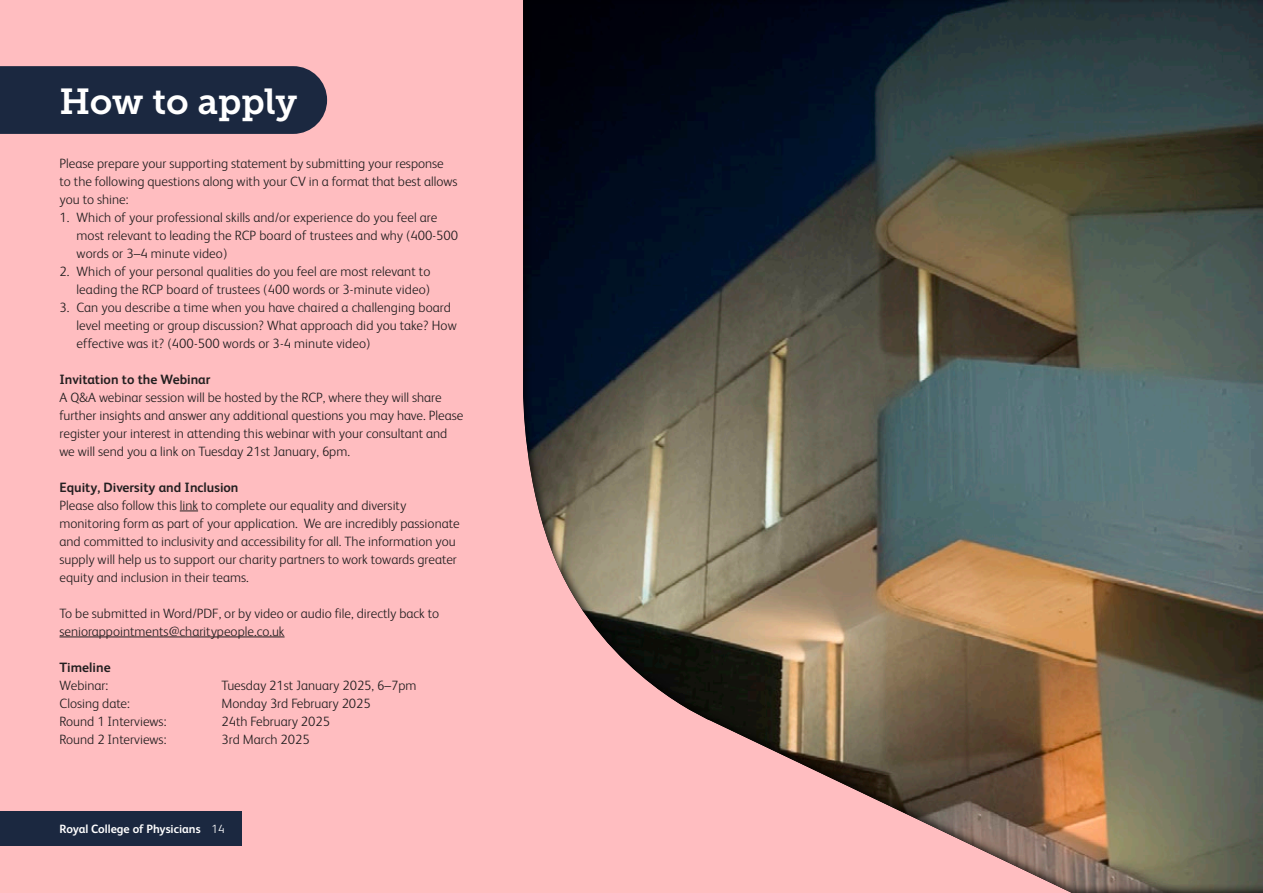
<style>
.page{position:relative;width:1263px;height:893px;background:#ffbdc0}
.page>*{position:absolute;margin:0;border:0;box-sizing:border-box;transform-origin:0 0}
.Headings{font:36px "Museo Slab 700";letter-spacing:-.005em;color:#fff}
.Body_Copy{font:300 13.5px/18px "FS Albert";color:#231f20}
.Body_Copy-2{font:700 13.5px "FS Albert";color:#231f20}
.t1{font:700 12px "FS Albert";color:#fff}
.t2{font:300 12px "FS Albert";color:#fff}
</style>
<div class="page">
<div style="left:0;top:811px;width:242px;height:35px;background:#1b2840"></div>
<div style="left:0;top:66px;width:327px;height:68px;background:#1b2840"></div>
<div style="left:522px;top:0;width:741px;height:893px;background:#231f20;opacity:.75"></div>
<svg style="left:180px;top:511px;width:18px;height:1px"></svg>
<hr style="left:60px;top:637px;width:225px;height:1px;background:#231f20">
<p class="Headings" style="left:60px;top:81px;width:239px">How to apply</p>
<p class="Body_Copy" style="left:60px;top:154px;width:400px">Please prepare your supporting statement by submitting your response to the following questions along with your CV in a format that best allows you to shine:</p>
<p class="Body_Copy" style="left:77px;top:208px;width:383px;text-indent:-17px">1. Which of your professional skills and/or experience do you feel are most relevant to leading the RCP board of trustees and why (400-500 words or 3–4 minute video)</p>
<p class="Body_Copy" style="left:60px;top:262px;width:372px;text-align:right">2. Which of your personal qualities do you feel are most relevant to leading the RCP board of trustees (400 words or 3-minute video)</p>
<p class="Body_Copy" style="left:77px;top:298px;width:382px;text-indent:-17px">3. Can you describe a time when you have chaired a challenging board level meeting or group discussion? What approach did you take? How effective was it? (400-500 words or 3-4 minute video)</p>
<p class="Body_Copy-2" style="left:60px;top:371px;width:152px">Invitation to the Webinar</p>
<p class="Body_Copy" style="left:60px;top:388px;width:405px">A Q&amp;A webinar session will be hosted by the RCP, where they will share further insights and answer any additional questions you may have. Please register your interest in attending this webinar with your consultant and we will send you a link on Tuesday 21st January, 6pm.</p>
<p class="Body_Copy-2" style="left:60px;top:479px;width:180px">Equity, Diversity and Inclusion</p>
<p class="Body_Copy" style="left:60px;top:496px;width:402px">Please also follow this link to complete our equality and diversity monitoring form as part of your application. We are incredibly passionate and committed to inclusivity and accessibility for all. The information you supply will help us to support our charity partners to work towards greater equity and inclusion in their teams.</p>
<p class="Body_Copy" style="left:60px;top:604px;width:381px">To be submitted in Word/PDF, or by video or audio file, directly back to seniorappointments@charitypeople.co.uk</p>
<p class="Body_Copy-2" style="left:60px;top:659px;width:53px">Timeline</p>
<p class="Body_Copy" style="left:60px;top:676px;width:50px">Webinar:</p>
<p class="Body_Copy" style="left:222px;top:676px;width:196px">Tuesday 21st January 2025, 6–7pm</p>
<p class="Body_Copy" style="left:60px;top:694px;width:72px">Closing date:</p>
<p class="Body_Copy" style="left:222px;top:694px;width:151px">Monday 3rd February 2025</p>
<p class="Body_Copy" style="left:60px;top:712px;width:108px">Round 1 Interviews:</p>
<p class="Body_Copy" style="left:222px;top:712px;width:110px">24th February 2025</p>
<p class="Body_Copy" style="left:60px;top:730px;width:108px">Round 2 Interviews:</p>
<p class="Body_Copy" style="left:222px;top:730px;width:90px">3rd March 2025</p>
<p class="t1" style="left:60px;top:822px;width:143px">Royal College of Physicians</p>
<p class="t2" style="left:212px;top:822px;width:14px">14</p>
</div>
